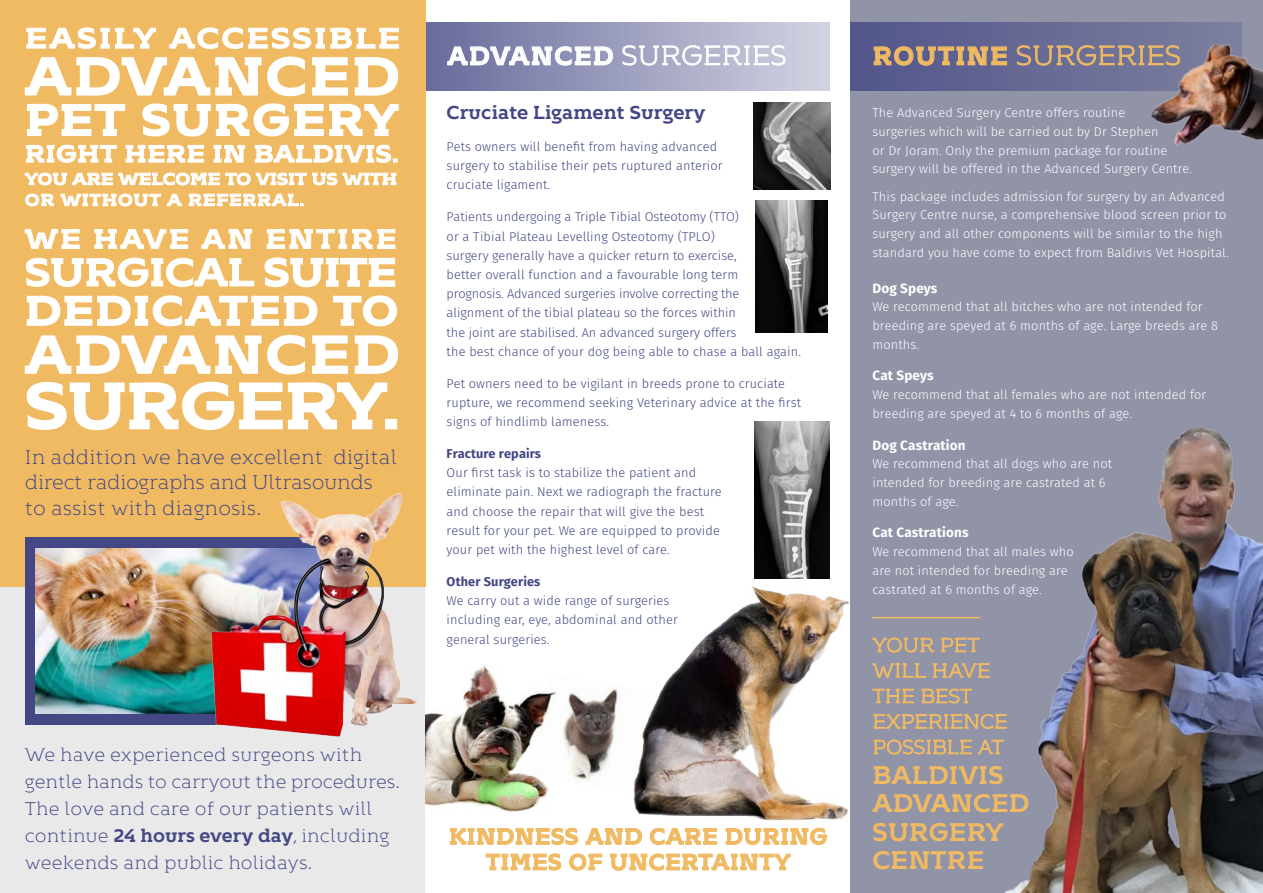
<style>
.page{position:relative;width:1263px;height:893px;background:#fff}
.page>*{position:absolute;margin:0;border:0;box-sizing:border-box;transform-origin:0 0}
.t1{font:700 64.5px "Kontrapunkt Bob";letter-spacing:-.01em;color:#fff;scale:1.12 1}
.t2{font:700 52.5px "Kontrapunkt Bob";letter-spacing:.04em;color:#fff;scale:1.12 1}
.t3{font:700 43.5px "Kontrapunkt Bob";letter-spacing:.04em;color:#fff;scale:1.11 1}
.t4{font:700 40.5px "Kontrapunkt Bob";letter-spacing:.04em;color:#fff;scale:1.11 1}
.t5{font:700 39px "Kontrapunkt Bob";color:#fff;scale:1.09 1}
.t6{font:700 28.5px "Kontrapunkt Bob";letter-spacing:.075em;color:#fff;scale:1.13 1}
.t7{font:300 27px "Kontrapunkt Bob";color:#f0ba63}
.t8{font:700 27px "Kontrapunkt Bob";letter-spacing:.08em;color:#fff;scale:1.1 1}
.t9{font:300 27px "Kontrapunkt Bob";color:#fff}
.t10{font:700 25.5px/28.5px "Kontrapunkt Bob";letter-spacing:.01em;color:#f0ba63}
.t11{font:700 25.5px "Kontrapunkt Bob";color:#fff}
.t12{font:700 24px "Kontrapunkt Bob";letter-spacing:.02em;color:#fff;scale:1.1 1}
.t13{font:700 22.5px/25.5px "Kontrapunkt Bob";letter-spacing:.03em;color:#f0ba63;text-align:center}
.t14{font:300 19.8px/25.5px "Kontrapunkt Bob";letter-spacing:-.01em;color:#434784}
.t15{font:700 18.75px "Kontrapunkt Bob";color:#434784}
.t16{font:300 18.3px/27px "Kontrapunkt Bob";color:#434784}
.t17{font:700 16.5px/21px "Kontrapunkt Bob";letter-spacing:.05em;color:#fff;scale:1.1 1}
.t18{font:700 13.5px "Fira Sans";letter-spacing:.01em;color:#fff}
.t19{font:300 12.75px/19.2px "Fira Sans";letter-spacing:.01em;color:#434784}
.t20{font:300 12.75px/18.8px "Fira Sans";letter-spacing:.01em;color:#fff}
.t21{font:700 12.75px "Fira Sans";letter-spacing:.01em;color:#434784}
.s1{font-weight:700}
.s2{font-weight:700;font-size:25.5px}
</style>
<div class="page">
<div style="left:0;top:489px;width:438px;height:404px;background:#e9e9ea"></div>
<div style="left:425px;top:0;width:425px;height:893px;background:#fff"></div>
<div style="left:425px;top:22px;width:405px;height:69px;background:linear-gradient(to right,#676b9c,#d3d4e2)"></div>
<svg style="left:447px;top:45px;width:167px;height:22px;background:#a2a4c2"></svg>
<svg style="left:623px;top:45px;width:162px;height:20px;background:#c7c9da"></svg>
<div style="left:0;top:0;width:425px;height:587px;background:#f0ba63"></div>
<div style="left:850px;top:0;width:413px;height:893px;background:#9193a7"></div>
<div style="left:850px;top:22px;width:392px;height:69px;background:linear-gradient(to right,#52558a,#7d809e)"></div>
<svg style="left:873px;top:45px;width:135px;height:22px;background:#827683"></svg>
<svg style="left:1017px;top:45px;width:123px;height:20px;background:#908387"></svg>
<img style="left:754px;top:102px;width:76px;height:87px">
<img style="left:755px;top:421px;width:74px;height:142px">
<img style="left:755px;top:200px;width:73px;height:133px">
<svg style="left:879px;top:637px;width:55px;height:16px"></svg>
<svg style="left:941px;top:637px;width:8px;height:15px"></svg>
<svg style="left:879px;top:663px;width:47px;height:15px"></svg>
<svg style="left:932px;top:663px;width:17px;height:15px"></svg>
<svg style="left:879px;top:688px;width:35px;height:15px"></svg>
<svg style="left:921px;top:688px;width:27px;height:16px"></svg>
<svg style="left:879px;top:714px;width:70px;height:15px"></svg>
<svg style="left:879px;top:739px;width:70px;height:16px"></svg>
<hr style="left:872px;top:617px;width:108px;height:1px;background:#f0ba63">
<svg style="left:26px;top:27px;width:130px;height:22px"></svg>
<svg style="left:169px;top:27px;width:230px;height:22px"></svg>
<svg style="left:24px;top:56px;width:375px;height:81px"></svg>
<svg style="left:26px;top:144px;width:91px;height:19px"></svg>
<svg style="left:125px;top:145px;width:79px;height:18px"></svg>
<svg style="left:214px;top:145px;width:31px;height:18px"></svg>
<svg style="left:255px;top:145px;width:142px;height:18px"></svg>
<svg style="left:25px;top:172px;width:371px;height:13px"></svg>
<svg style="left:25px;top:193px;width:29px;height:13px"></svg>
<svg style="left:60px;top:193px;width:101px;height:13px"></svg>
<svg style="left:167px;top:194px;width:15px;height:12px"></svg>
<svg style="left:189px;top:194px;width:114px;height:12px"></svg>
<svg style="left:25px;top:229px;width:55px;height:20px"></svg>
<svg style="left:94px;top:229px;width:94px;height:20px"></svg>
<svg style="left:201px;top:229px;width:51px;height:20px"></svg>
<svg style="left:267px;top:229px;width:129px;height:20px"></svg>
<svg style="left:26px;top:258px;width:228px;height:29px"></svg>
<svg style="left:264px;top:257px;width:132px;height:31px"></svg>
<svg style="left:26px;top:295px;width:292px;height:32px"></svg>
<svg style="left:333px;top:295px;width:64px;height:32px"></svg>
<svg style="left:24px;top:334px;width:375px;height:41px"></svg>
<svg style="left:26px;top:381px;width:362px;height:50px"></svg>
<div style="left:385px;top:419px;width:12px;height:10px;border:2px solid #fff"></div>
<div style="left:25px;top:537px;width:306px;height:188px;background:#434784"></div>
<img style="left:36px;top:548px;width:161px;height:166px">
<img style="left:197px;top:493px;width:220px;height:244px">
<img style="left:949px;top:427px;width:314px;height:466px">
<img style="left:425px;top:664px;width:122px;height:147px">
<img style="left:1140px;top:35px;width:123px;height:110px">
<svg style="left:450px;top:827px;width:129px;height:19px"></svg>
<svg style="left:585px;top:828px;width:57px;height:17px"></svg>
<svg style="left:649px;top:827px;width:69px;height:19px"></svg>
<svg style="left:725px;top:827px;width:102px;height:19px"></svg>
<svg style="left:485px;top:853px;width:77px;height:18px"></svg>
<svg style="left:569px;top:853px;width:34px;height:18px"></svg>
<svg style="left:610px;top:853px;width:181px;height:18px"></svg>
<img style="left:532px;top:674px;width:86px;height:120px">
<img style="left:633px;top:563px;width:246px;height:258px">
<h3 class="t6" style="left:25px;top:22px;width:22px">EAS</h3>
<h3 class="t6" style="left:99px;top:22px;width:85px">ILY ACC</h3>
<h3 class="t6" style="left:247px;top:22px;width:137px">ESSIBLE</h3>
<h2 class="t2" style="left:25px;top:46px;width:84px">ADVA</h2>
<h2 class="t2" style="left:213px;top:46px;width:163px">NCED</h2>
<h3 class="t3" style="left:25px;top:95px;width:338px">PET SURGERY</h3>
<h3 class="t12" style="left:25px;top:140px;width:245px">RIGHT HERE IN BALD</h3>
<h3 class="t12" style="left:334px;top:140px;width:60px">IVIS.</h3>
<p class="t17" style="left:25px;top:169px;width:337px">YOU ARE WELCOME TO VISIT US WITH<br>OR WITHOUT A REFERRAL.</p>
<h3 class="t8" style="left:25px;top:224px;width:85px">WE HAV</h3>
<h3 class="t8" style="left:169px;top:224px;width:208px">E AN ENTIRE</h3>
<h3 class="t5" style="left:25px;top:250px;width:157px">SURGICAL</h3>
<h3 class="t5" style="left:264px;top:250px;width:123px">SUITE</h3>
<h3 class="t4" style="left:25px;top:288px;width:338px">DEDICATED TO</h3>
<h2 class="t2" style="left:25px;top:325px;width:84px">ADVA</h2>
<h2 class="t2" style="left:213px;top:325px;width:163px">NCED</h2>
<h1 class="t1" style="left:25px;top:369px;width:336px">SURGERY.</h1>
<h3 class="t14" style="left:25px;top:445px;width:374px">I n addition we have excellent digital direct radiographs and Ultrasounds to assist with diagnosis.</h3>
<h3 class="t16" style="left:25px;top:741px;width:376px">We have experienced surgeons with gentle hands to carryout the procedures.<br>The love and care of our patients will continue <span class="s1">24 HOURS EVERY DAY</span>, including weekends and public holidays.</h3>
<h3 class="t11" style="left:447px;top:41px;width:43px">ADVA</h3>
<h3 class="t9" style="left:531px;top:41px;width:257px"><span class="s2">NCED</span> Surgeries</h3>
<h3 class="t15" style="left:447px;top:102px;width:260px">CRUCIATE LIGAMENT SURGERY</h3>
<p class="t19" style="left:447px;top:137px;width:277px">Pets owners will benefit from having advanced surgery to stabilise their pets ruptured anterior cruciate ligament.</p>
<p class="t19" style="left:447px;top:207px;width:356px">Patients undergoing a Triple Tibial Osteotomy (TTO)<br>or a Tibial Plateau Levelling Osteotomy (TPLO)<br>surgery generally have a quicker return to exercise,<br>better overall function and a favourable long term<br>prognosis. Advanced surgeries involve correcting the<br>alignment of the tibial plateau so the forces within<br>the joint are stabilised. An advanced surgery offers<br>the best chance of your dog being able to chase a ball again.</p>
<p class="t19" style="left:447px;top:374px;width:356px">Pet owners need to be vigilant in breeds prone to cruciate rupture, we recommend seeking Veterinary advice at the first signs of hindlimb lameness.</p>
<p class="t21" style="left:447px;top:443px;width:96px">Fracture repairs</p>
<p class="t19" style="left:447px;top:463px;width:277px">Our first task is to stabilize the patient and eliminate pain. Next we radiograph the fracture and choose the repair that will give the best result for your pet. We are equipped to provide your pet with the highest level of care.</p>
<p class="t21" style="left:447px;top:571px;width:95px">Other Surgeries</p>
<p class="t19" style="left:447px;top:591px;width:233px">We carry out a wide range of surgeries including ear, eye, abdominal and other general surgeries.</p>
<h3 class="t7" style="left:873px;top:41px;width:310px"><span class="s2">ROUTINE</span> Surgeries</h3>
<p class="t20" style="left:872px;top:103px;width:321px">The Advanced Surgery Centre offers routine<br>surgeries which will be carried out by Dr Stephen<br>or Dr Joram. Only the premium package for routine surgery will be offered in the Advanced Surgery Centre.</p>
<p class="t20" style="left:872px;top:187px;width:358px">This package includes admission for surgery by an Advanced Surgery Centre nurse, a comprehensive blood screen prior to surgery and all other components will be similar to the high standard you have come to expect from Baldivis Vet Hospital.</p>
<p class="t18" style="left:872px;top:277px;width:67px">Dog Speys</p>
<p class="t20" style="left:872px;top:298px;width:347px">We recommend that all bitches who are not intended for breeding are speyed at 6 months of age. Large breeds are 8 months.</p>
<p class="t18" style="left:872px;top:364px;width:63px">Cat Speys</p>
<p class="t20" style="left:872px;top:385px;width:335px">We recommend that all females who are not intended for breeding are speyed at 4 to 6 months of age.</p>
<p class="t18" style="left:872px;top:433px;width:95px">Dog Castration</p>
<p class="t20" style="left:872px;top:454px;width:241px">We recommend that all dogs who are not intended for breeding are castrated at 6 months of age.</p>
<p class="t18" style="left:872px;top:521px;width:98px">Cat Castrations</p>
<p class="t20" style="left:872px;top:542px;width:203px;line-height:19.2px">We recommend that all males who are not intended for breeding are castrated at 6 months of age.</p>
<h3 class="t13" style="left:449px;top:824px;width:380px">KINDNESS AND CARE DURING<br>TIMES OF UNCERTAINTY</h3>
<h3 class="t10" style="left:872px;top:761px;width:20px">BALD</h3>
<h3 class="t10" style="left:949px;top:761px;width:53px">IVIS</h3>
<h3 class="t10" style="left:872px;top:789px;width:40px">ADVA</h3>
<h3 class="t10" style="left:872px;top:789px;width:156px;text-indent:78px">NCED<br>SURGERY<br>CENTRE</h3>
</div>
